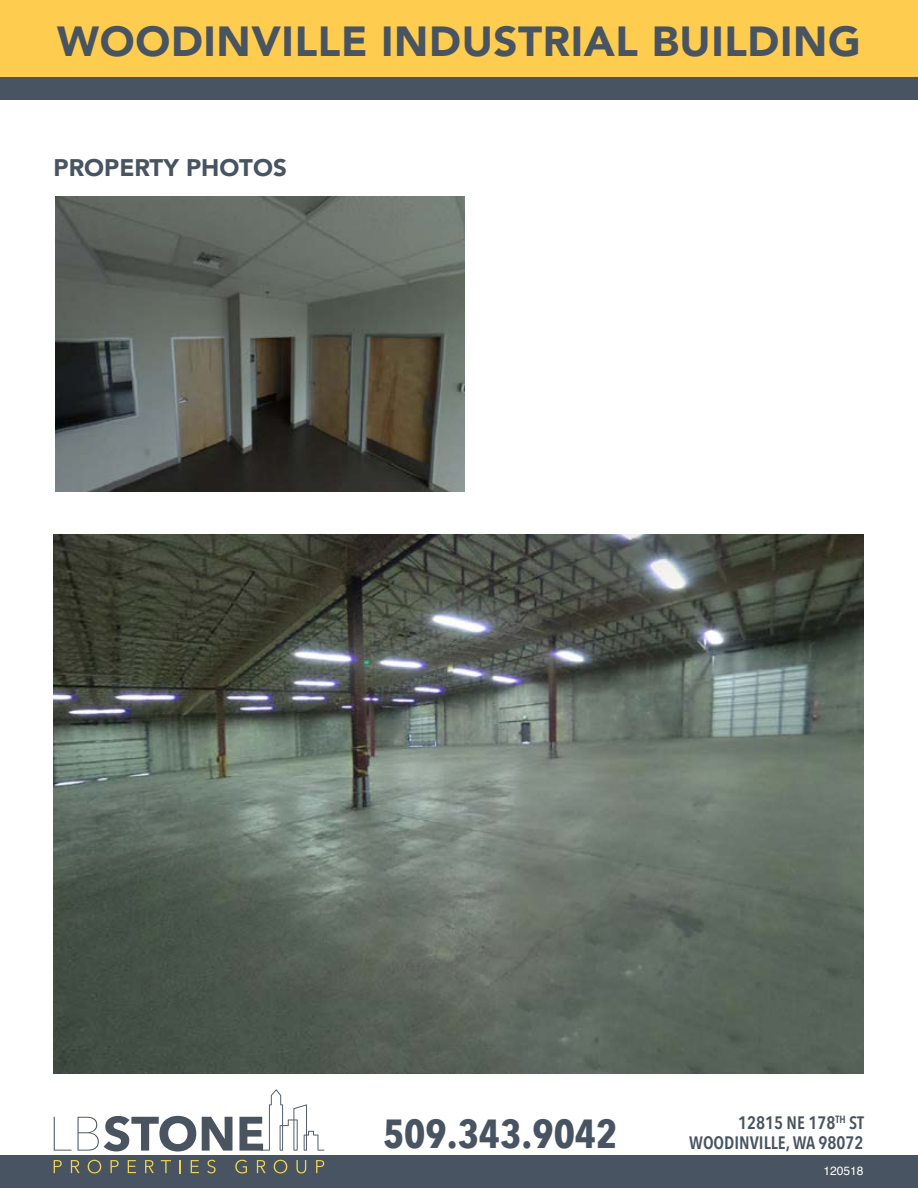
<style>
.page{position:relative;width:918px;height:1188px;background:#fff}
.page>*{position:absolute;margin:0;border:0;box-sizing:border-box;transform-origin:0 0}
.t1{font:900 42px "Avenir";letter-spacing:.015em;color:#485461}
.t2{font:700 40.5px "Avenir Next Condensed";color:#485461}
.t3{font:900 24px "Avenir";color:#485461}
.t4{font:600 18px/19.5px "Avenir Next Condensed";color:#485461;text-align:right}
.t5{font:12px "Helvetica";color:#fff}
</style>
<div class="page">
<div style="left:0;top:1155px;width:918px;height:33px;background:#485461"></div>
<div style="left:0;top:0;width:918px;height:100px;background:#485461"></div>
<div style="left:0;top:0;width:918px;height:77px;background:#fecc4f"></div>
<svg style="left:54px;top:1160px;width:8px;height:13px"></svg>
<svg style="left:71px;top:1160px;width:9px;height:13px"></svg>
<svg style="left:88px;top:1160px;width:13px;height:13px"></svg>
<svg style="left:111px;top:1160px;width:8px;height:13px"></svg>
<svg style="left:128px;top:1160px;width:8px;height:13px"></svg>
<svg style="left:145px;top:1160px;width:9px;height:13px"></svg>
<svg style="left:161px;top:1160px;width:10px;height:13px"></svg>
<svg style="left:179px;top:1160px;width:2px;height:13px"></svg>
<svg style="left:191px;top:1160px;width:8px;height:13px"></svg>
<svg style="left:207px;top:1160px;width:9px;height:13px"></svg>
<svg style="left:235px;top:1160px;width:12px;height:13px"></svg>
<svg style="left:257px;top:1160px;width:9px;height:13px"></svg>
<svg style="left:274px;top:1160px;width:13px;height:13px"></svg>
<svg style="left:296px;top:1160px;width:10px;height:13px"></svg>
<svg style="left:316px;top:1160px;width:8px;height:13px"></svg>
<svg style="left:54px;top:1117px;width:18px;height:34px"></svg>
<svg style="left:78px;top:1116px;width:118px;height:36px"></svg>
<svg style="left:202px;top:1117px;width:30px;height:34px"></svg>
<svg style="left:239px;top:1089px;width:85px;height:62px"></svg>
<img style="left:56px;top:196px;width:409px;height:295px">
<img style="left:54px;top:535px;width:810px;height:538px">
<h1 class="t1" style="left:57px;top:5px;width:805px">WOODINVILLE INDUSTRIAL BUILDING</h1>
<p class="t3" style="left:54px;top:147px;width:235px">PROPERTY PHOTOS</p>
<h2 class="t2" style="left:383px;top:1109px;width:236px">509.343.9042</h2>
<p class="t4" style="left:689px;top:1113px;width:176px">12815 NE 178<sup>TH</sup> ST<br>WOODINVILLE, WA 98072</p>
<p class="t5" style="left:824px;top:1161px;width:42px">120518</p>
</div>
